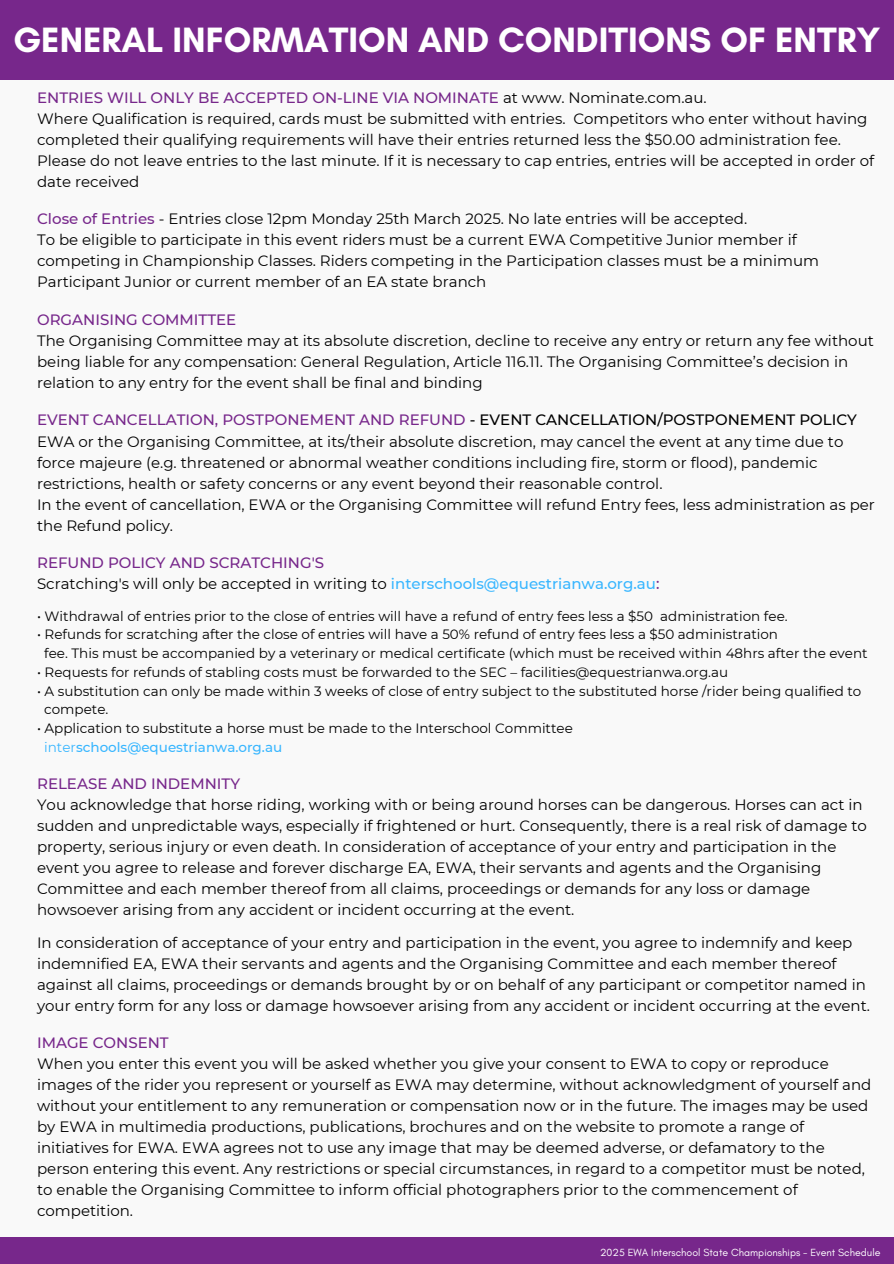
<style>
.page{position:relative;width:894px;height:1264px;background:#fff}
.page>*{position:absolute;margin:0;border:0;box-sizing:border-box;transform-origin:0 0}
.t1{font:700 35.85px "Glacial Indifference";color:#fff}
.t2{font:15px/21px "Montserrat";color:#000}
.t3{font:500 15px "Montserrat";color:#77278b}
.t4{font:13.5px/18.8px "Montserrat";color:#000}
.t5{font:10.5px "Glacial Indifference";color:#fff}
.s1{font-weight:500;color:#77278b}
.s2{font-weight:500}
.s3{font-weight:500;color:#38b6ff}
.s4{color:#38b6ff}
</style>
<div class="page">
<div style="left:0;top:0;width:893px;height:1263px;background:#f9f9f9"></div>
<div style="left:0;top:0;width:893px;height:79px;background:#77278b"></div>
<div style="left:0;top:1236px;width:893px;height:27px;background:#77278b"></div>
<h1 class="t1" style="left:13px;top:18px;width:868px">GENERAL INFORMATION AND CONDITIONS OF ENTRY</h1>
<p class="t2" style="left:37px;top:87px;width:838px"><span class="s1">ENTRIES WILL ONLY BE ACCEPTED ON-LINE VIA NOMINATE</span> at www. Nominate.com.au.<br>Where Qualification is required, cards must be submitted with entries. Competitors who enter without having completed their qualifying requirements will have their entries returned less the $50.00 administration fee.<br>Please do not leave entries to the last minute. If it is necessary to cap entries, entries will be accepted in order of date received</p>
<p class="t2" style="left:37px;top:208px;width:783px"><span class="s1">Close of Entries</span> - Entries close 12pm Monday 25th March 2025. No late entries will be accepted.<br>To be eligible to participate in this event riders must be a current EWA Competitive Junior member if competing in Championship Classes. Riders competing in the Participation classes must be a minimum Participant Junior or current member of an EA state branch</p>
<p class="t3" style="left:37px;top:310px;width:201px">ORGANISING COMMITTEE</p>
<p class="t2" style="left:37px;top:330px;width:838px">The Organising Committee may at its absolute discretion, decline to receive any entry or return any fee without being liable for any compensation: General Regulation, Article 116.11. The Organising Committee’s decision in relation to any entry for the event shall be final and binding</p>
<p class="t2" style="left:37px;top:409px;width:839px"><span class="s1">EVENT CANCELLATION, POSTPONEMENT AND REFUND</span> <span class="s2">- EVENT CANCELLATION/POSTPONEMENT POLICY </span>EWA or the Organising Committee, at its/their absolute discretion, may cancel the event at any time due to force majeure (e.g. threatened or abnormal weather conditions including fire, storm or flood), pandemic restrictions, health or safety concerns or any event beyond their reasonable control.<br>In the event of cancellation, EWA or the Organising Committee will refund Entry fees, less administration as per the Refund policy.</p>
<p class="t2" style="left:37px;top:552px;width:623px"><span class="s1">REFUND POLICY AND SCRATCHING'S<br></span>Scratching's will only be accepted in writing to <span class="s3">interschools@equestrianwa.org.au</span><span class="s1">:</span></p>
<p class="t4" style="left:37px;top:606px;width:751px">• Withdrawal of entries prior to the close of entries will have a refund of entry fees less a $50 administration fee.</p>
<p class="t4" style="left:44px;top:625px;width:824px;text-indent:-7px">• Refunds for scratching after the close of entries will have a 50% refund of entry fees less a $50 administration<br>fee. This must be accompanied by a veterinary or medical certificate (which must be received within 48hrs after the event</p>
<p class="t4" style="left:37px;top:662px;width:692px">• Requests for refunds of stabling costs must be forwarded to the SEC – facilities@equestrianwa.org.au</p>
<p class="t4" style="left:44px;top:681px;width:818px;text-indent:-7px">• A substitution can only be made within 3 weeks of close of entry subject to the substituted horse /rider being qualified to compete.</p>
<p class="t4" style="left:44px;top:719px;width:530px;text-indent:-7px">• Application to substitute a horse must be made to the Interschool Committee <span class="s4">inter</span><span class="s3">schools@equestrianwa.org.au</span></p>
<p class="t3" style="left:37px;top:774px;width:204px">RELEASE AND INDEMNITY</p>
<p class="t2" style="left:37px;top:793px;width:831px">You acknowledge that horse riding, working with or being around horses can be dangerous. Horses can act in sudden and unpredictable ways, especially if frightened or hurt. Consequently, there is a real risk of damage to property, serious injury or even death. In consideration of acceptance of your entry and participation in the event you agree to release and forever discharge EA, EWA, their servants and agents and the Organising Committee and each member thereof from all claims, proceedings or demands for any loss or damage howsoever arising from any accident or incident occurring at the event.</p>
<p class="t2" style="left:37px;top:931px;width:834px">In consideration of acceptance of your entry and participation in the event, you agree to indemnify and keep indemnified EA, EWA their servants and agents and the Organising Committee and each member thereof against all claims, proceedings or demands brought by or on behalf of any participant or competitor named in your entry form for any loss or damage howsoever arising from any accident or incident occurring at the event.</p>
<p class="t3" style="left:37px;top:1033px;width:133px">IMAGE CONSENT</p>
<p class="t2" style="left:37px;top:1053px;width:835px">When you enter this event you will be asked whether you give your consent to EWA to copy or reproduce images of the rider you represent or yourself as EWA may determine, without acknowledgment of yourself and without your entitlement to any remuneration or compensation now or in the future. The images may be used by EWA in multimedia productions, publications, brochures and on the website to promote a range of initiatives for EWA. EWA agrees not to use any image that may be deemed adverse, or defamatory to the person entering this event. Any restrictions or special circumstances, in regard to a competitor must be noted, to enable the Organising Committee to inform official photographers prior to the commencement of competition.</p>
<p class="t5" style="left:600px;top:1245px;width:282px">2025 EWA Interschool State Championships - Event Schedule</p>
</div>
